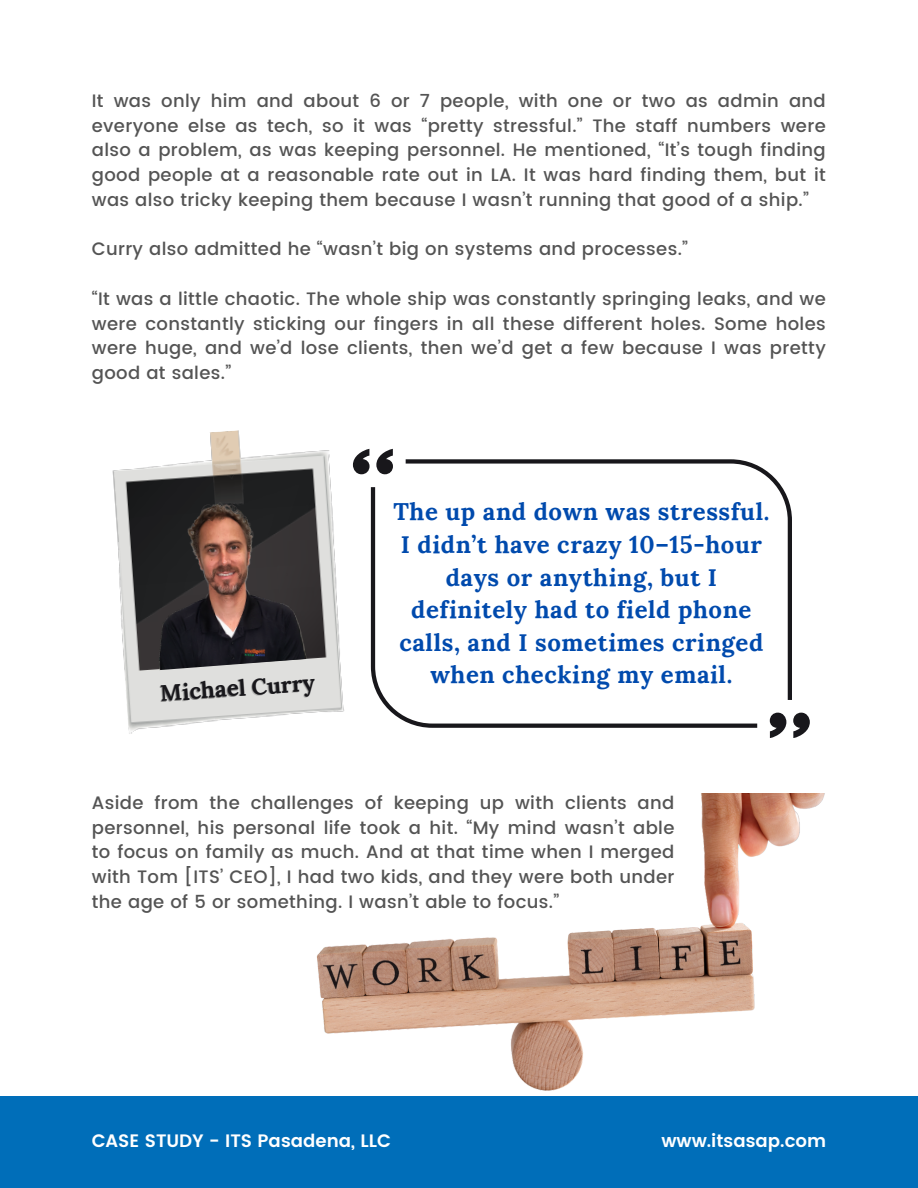
<style>
.page{position:relative;width:918px;height:1188px;background:#fff}
.page>*{position:absolute;margin:0;border:0;box-sizing:border-box;transform-origin:0 0}
.t1{font:700 24px/32.7px "Lora";letter-spacing:.025em;color:#004aad;text-align:center}
.t2{font:700 22.5px "Lora";color:#18171b}
.t3{font:500 18px/24.8px "Poppins";letter-spacing:.02em;color:#545454;text-align:justify}
.t4{font:600 18px "Poppins";color:#fff}
</style>
<div class="page">
<div style="left:0;top:1096px;width:918px;height:92px;background:#006eb9"></div>
<img style="left:112px;top:430px;width:233px;height:304px">
<img style="left:138px;top:491px;width:180px;height:180px">
<svg style="left:406px;top:459px;width:386px;height:241px"></svg>
<svg style="left:371px;top:487px;width:386px;height:241px"></svg>
<svg style="left:376px;top:449px;width:17px;height:25px"></svg>
<svg style="left:353px;top:449px;width:17px;height:25px"></svg>
<svg style="left:770px;top:713px;width:16px;height:25px"></svg>
<svg style="left:793px;top:713px;width:17px;height:25px"></svg>
<img style="left:317px;top:794px;width:508px;height:297px">
<p class="t3" style="left:92px;top:88px;width:736px">It was only him and about 6 or 7 people, with one or two as admin and everyone else as tech, so it was “pretty stressful.” The staff numbers were also a problem, as was keeping personnel. He mentioned, “It’s tough finding good people at a reasonable rate out in LA. It was hard finding them, but it was also tricky keeping them because I wasn’t running that good of a ship.”</p>
<p class="t3" style="left:92px;top:237px;width:598px">Curry also admitted he “wasn’t big on systems and processes.”</p>
<p class="t3" style="left:92px;top:286px;width:736px">“It was a little chaotic. The whole ship was constantly springing leaks, and we were constantly sticking our fingers in all these different holes. Some holes were huge, and we’d lose clients, then we’d get a few because I was pretty good at sales.”</p>
<p class="t2" style="left:159px;top:679px;width:157px;rotate:-4deg">Michael Curry</p>
<p class="t1" style="left:393px;top:495px;width:378px">The up and down was stressful.<br>I didn’t have crazy 10–15-hour days or anything, but I definitely had to field phone calls, and I sometimes cringed when checking my email.</p>
<p class="t3" style="left:92px;top:790px;width:584px">Aside from the challenges of keeping up with clients and personnel, his personal life took a hit. “My mind wasn’t able to focus on family as much. And at that time when I merged with Tom [ITS’ CEO], I had two kids, and they were both under the age of 5 or something. I wasn’t able to focus.”</p>
<h1 class="t4" style="left:92px;top:1130px;width:301px">CASE STUDY - ITS Pasadena, LLC</h1>
<p class="t4" style="left:661px;top:1130px;width:166px">www.itsasap.com</p>
</div>
